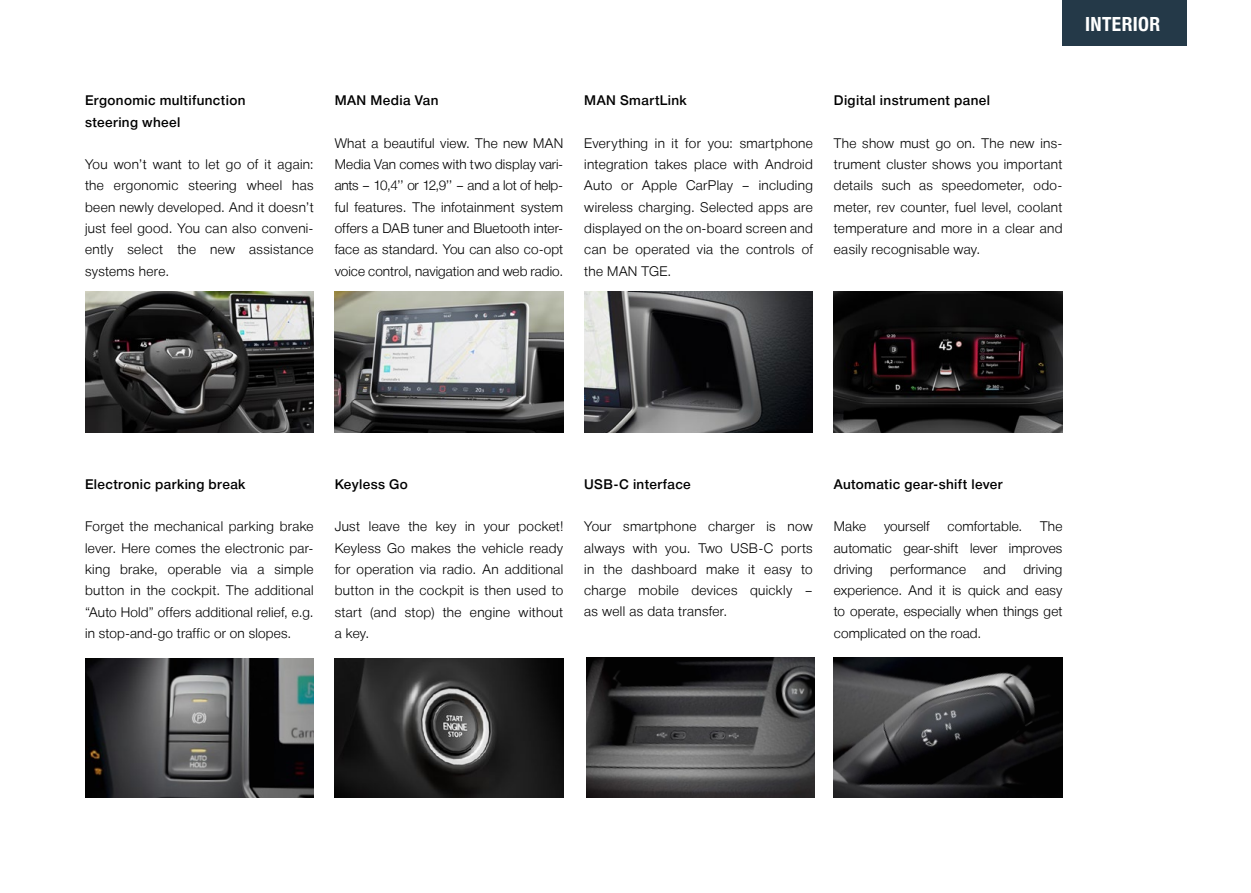
<style>
.page{position:relative;width:1251px;height:893px;background:#fff}
.page>*{position:absolute;margin:0;border:0;box-sizing:border-box;transform-origin:0 0}
.t1{font:700 19.5px "Man Global Condensed";letter-spacing:.02em;color:#fff}
.t2{font:300 13.5px/21.3px "Man Global";letter-spacing:.025em;color:#000;text-align:justify}
.t3{font:500 13.5px/21.3px "Man Global";letter-spacing:.025em;color:#000}
</style>
<div class="page">
<img style="left:85px;top:291px;width:228px;height:141px">
<img style="left:833px;top:291px;width:229px;height:141px">
<img style="left:334px;top:291px;width:229px;height:141px">
<img style="left:85px;top:658px;width:228px;height:139px">
<img style="left:334px;top:658px;width:229px;height:139px">
<img style="left:586px;top:658px;width:228px;height:139px">
<img style="left:833px;top:658px;width:229px;height:139px">
<img style="left:584px;top:291px;width:228px;height:141px">
<div style="left:1062px;top:0;width:124px;height:46px;background:#243948"></div>
<h1 class="t1" style="left:1084px;top:13px;width:77px">INTERIOR</h1>
<p class="t3" style="left:85px;top:90px;width:162px">Ergonomic multifunction steering wheel</p>
<p class="t2" style="left:85px;top:154px;width:230px;text-align:left">You won’t want to let go of it again: the ergonomic steering wheel has been newly developed. And it doesn’t just feel good. You can also conveni&shy;ently select the new assistance systems here.</p>
<p class="t3" style="left:334px;top:90px;width:105px">MAN Media Van</p>
<p class="t2" style="left:334px;top:132px;width:230px">What a beautiful view. The new MAN Media Van comes with two display vari&shy;ants – 10,4’’ or 12,9’’ – and a lot of help&shy;ful features. The infotainment system offers a DAB tuner and Bluetooth inter&shy;face as standard. You can also co-opt voice control, navigation and web radio.</p>
<p class="t3" style="left:584px;top:90px;width:104px">MAN SmartLink</p>
<p class="t2" style="left:584px;top:133px;width:230px">Everything in it for you: smartphone integration takes place with Android Auto or Apple CarPlay – including wireless charging. Selected apps are displayed on the on-board screen and can be operated via the controls of the MAN TGE.</p>
<p class="t3" style="left:833px;top:90px;width:157px">Digital instrument panel</p>
<p class="t2" style="left:833px;top:133px;width:230px">The show must go on. The new ins&shy;trument cluster shows you important details such as speedometer, odo&shy;meter, rev counter, fuel level, coolant temperature and more in a clear and easily recognisable way.</p>
<p class="t3" style="left:85px;top:473px;width:162px">Electronic parking break</p>
<p class="t2" style="left:85px;top:516px;width:230px;text-align:left">Forget the mechanical parking brake lever. Here comes the electronic par&shy;king brake, operable via a simple button in the cockpit. The additional “Auto Hold” offers additional relief, e.g. in stop-and-go traffic or on slopes.</p>
<p class="t3" style="left:334px;top:473px;width:75px">Keyless Go</p>
<p class="t2" style="left:334px;top:516px;width:230px">Just leave the key in your pocket!<br>Keyless Go makes the vehicle ready for operation via radio. An additional button in the cockpit is then used to start (and stop) the engine without a key.</p>
<p class="t3" style="left:584px;top:473px;width:108px">USB-C interface</p>
<p class="t2" style="left:584px;top:516px;width:230px">Your smartphone charger is now always with you. Two USB-C ports in the dashboard make it easy to charge mobile devices quickly – as well as data transfer.</p>
<p class="t3" style="left:833px;top:473px;width:170px">Automatic gear-shift lever</p>
<p class="t2" style="left:833px;top:516px;width:34px">Make</p>
<p class="t2" style="left:883px;top:516px;width:47px">yourself</p>
<p class="t2" style="left:947px;top:516px;width:76px">comfortable.</p>
<p class="t2" style="left:833px;top:516px;width:230px;text-indent:206px">The automatic gear-shift lever improves driving</p>
<p class="t2" style="left:890px;top:558px;width:77px">performance</p>
<p class="t2" style="left:983px;top:558px;width:24px">and</p>
<p class="t2" style="left:833px;top:558px;width:230px;text-indent:189px">driving experience. And it is quick and easy to operate, especially when things get complicated on the road.</p>
</div>
